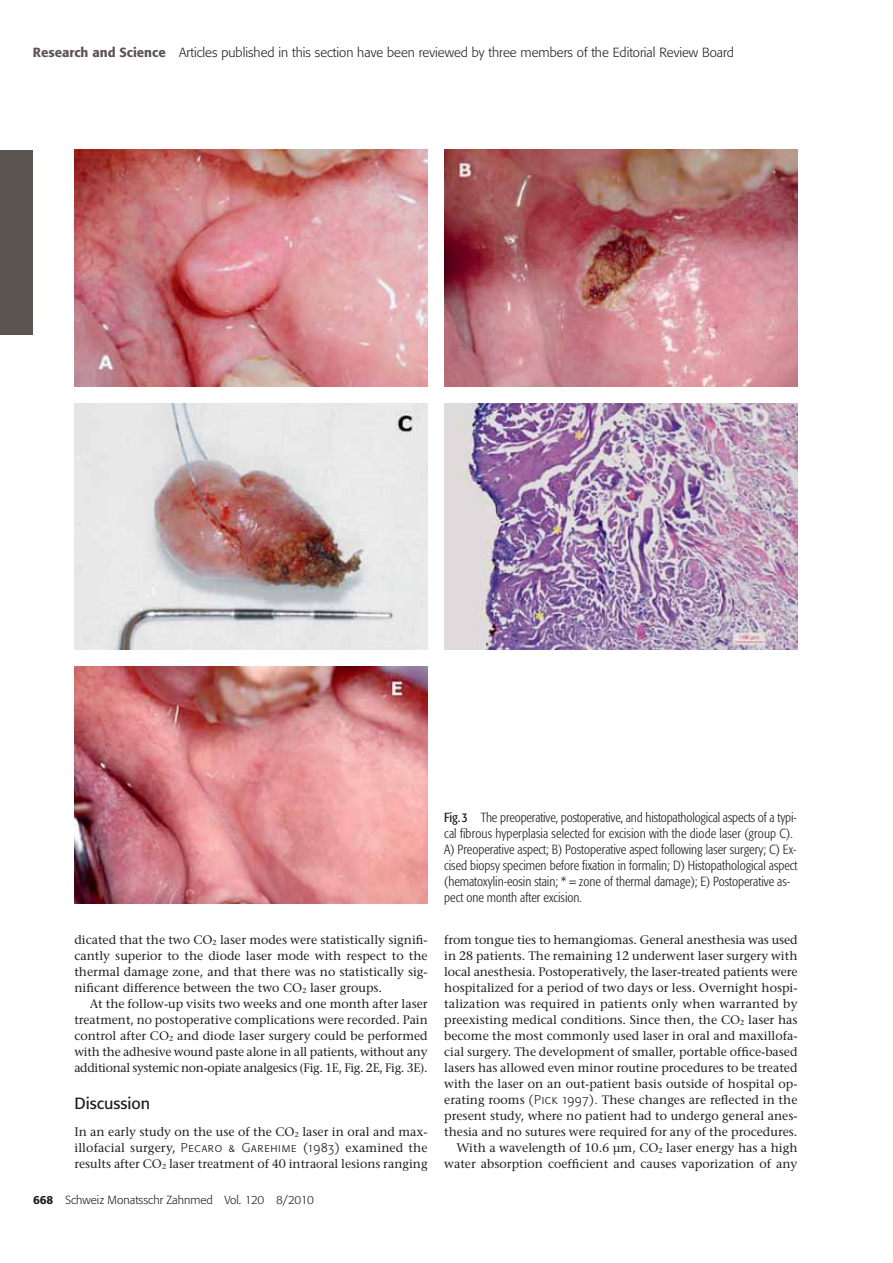
<style>
.page{position:relative;width:893px;height:1263px;background:#fff}
.page>*{position:absolute;margin:0;border:0;box-sizing:border-box;transform-origin:0 0}
.t1{font:16.05px "Formata";color:#231f20}
.t2{font:300 condensed 13.05px/16px "Formata";color:#231f20}
.t3{font:300 13.05px "Formata";color:#231f20}
.t4{font:12.45px/16px "Stone Serif";color:#231f20;text-align:justify}
.t5{font:300 11.7px "Formata";color:#231f20}
.s1{font-weight:500;color:#5c5451}
.s2{font-family:"Formata Light SC";font-size:12.75px}
.s3{font-weight:500}
.s4{font-weight:400}
</style>
<div class="page">
<div style="left:0;top:150px;width:32px;height:185px;background:#5c5451"></div>
<img style="left:74px;top:150px;width:354px;height:237px">
<img style="left:444px;top:150px;width:353px;height:237px">
<img style="left:74px;top:403px;width:354px;height:247px">
<img style="left:444px;top:403px;width:353px;height:247px">
<img style="left:74px;top:667px;width:354px;height:236px">
<p class="t3" style="left:33px;top:46px;width:703px"><span class="s1">Research and Science</span> Articles published in this section have been reviewed by three members of the Editorial Review Board</p>
<p class="t4" style="left:74px;top:933px;width:355px">dicated that the two CO<sub>2</sub> laser modes were statistically signifi&shy;cantly superior to the diode laser mode with respect to the thermal damage zone, and that there was no statistically sig&shy;nificant difference between the two CO<sub>2</sub> laser groups.</p>
<p class="t4" style="left:74px;top:997px;width:355px;text-indent:15px">At the follow-up visits two weeks and one month after laser treatment, no postoperative complications were recorded. Pain control after CO<sub>2</sub> and diode laser surgery could be performed with the adhesive wound paste alone in all patients, without any additional systemic non-opiate analgesics (Fig. 1E, Fig. 2E, Fig. 3E).</p>
<p class="t1" style="left:74px;top:1096px;width:77px">Discussion</p>
<p class="t4" style="left:74px;top:1125px;width:355px">In an early study on the use of the CO<sub>2</sub> laser in oral and max&shy;illofacial surgery, <span class="s2">Pecaro &amp; Garehime (1983)</span> examined the results after CO<sub>2</sub> laser treatment of 40 intraoral lesions ranging</p>
<p class="t5" style="left:33px;top:1194px;width:282px"><span class="s3">668</span> Schweiz Monatsschr Zahnmed Vol. 120 8/2010</p>
<p class="t2" style="left:444px;top:810px;width:355px"><span class="s4">Fig. 3</span> The preoperative, postoperative, and histopathological aspects of a typi&shy;cal fibrous hyperplasia selected for excision with the diode laser (group C).<br>A) Preoperative aspect; B) Postoperative aspect following laser surgery; C) Ex&shy;cised biopsy specimen before fixation in formalin; D) Histopathological aspect (hematoxylin-eosin stain; * = zone of thermal damage); E) Postoperative as&shy;pect one month after excision.</p>
<p class="t4" style="left:444px;top:933px;width:355px;text-align:right">from tongue ties to hemangiomas. General anesthesia was used in 28 patients. The remaining 12 underwent laser surgery with local anesthesia. Postoperatively, the laser-treated patients were hospitalized for a period of two days or less. Overnight hospi&shy;talization was required in patients only when warranted by preexisting medical conditions. Since then, the CO<sub>2</sub> laser has become the most commonly used laser in oral and maxillofa&shy;cial surgery. The development of smaller, portable office-based lasers has allowed even minor routine procedures to be treated with the laser on an out-patient basis outside of hospital op&shy;erating rooms <span class="s2">(Pick 1997).</span> These changes are reflected in the present study, where no patient had to undergo general anes&shy;thesia and no sutures were required for any of the procedures.<br>With a wavelength of 10.6 μm, CO<sub>2</sub> laser energy has a high water absorption coefficient and causes vaporization of any</p>
</div>
